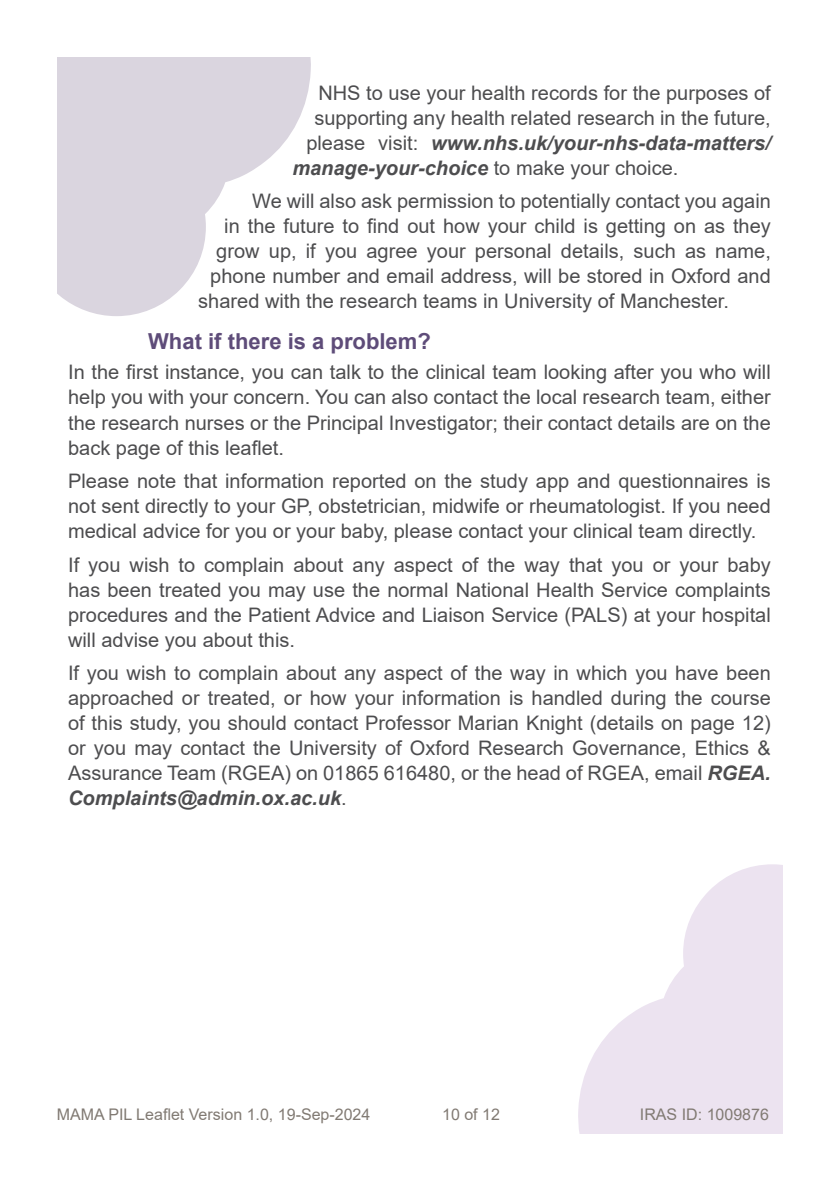
<style>
.page{position:relative;width:840px;height:1191px;background:#fff}
.page>*{position:absolute;margin:0;border:0;box-sizing:border-box;transform-origin:0 0}
.t1{font:700 22px "Arial";color:#5e4c79}
.t2{font:20px/25px "Arial";color:#4d4d4f;text-align:justify}
.t3{font:italic 700 20px "Arial";color:#4d4d4f}
.t4{font:16px "Arial";color:#817a73}
.s1{font-weight:400;font-style:normal}
.s2{font-weight:700;font-style:italic}
</style>
<div class="page">
<svg style="left:57px;top:57px;width:254px;height:259px;fill:#dad5df"></svg>
<svg style="left:578px;top:864px;width:204px;height:270px;fill:#ece3f0"></svg>
<p class="t2" style="left:318px;top:80px;width:454px">NHS to use your health records for the purposes of</p>
<p class="t2" style="left:314px;top:105px;width:457px">supporting any health related research in the future,</p>
<p class="t3" style="left:306px;top:129px;width:466px"><span class="s1">please visit:</span> www.nhs.uk/your-nhs-data-matters/</p>
<p class="t3" style="left:292px;top:154px;width:387px">manage-your-choice <span class="s1">to make your choice.</span></p>
<p class="t2" style="left:252px;top:188px;width:520px">We will also ask permission to potentially contact you again</p>
<p class="t2" style="left:224px;top:213px;width:548px">in the future to find out how your child is getting on as they</p>
<p class="t2" style="left:216px;top:238px;width:556px">grow up, if you agree your personal details, such as name,</p>
<p class="t2" style="left:210px;top:263px;width:561px">phone number and email address, will be stored in Oxford and</p>
<p class="t2" style="left:198px;top:288px;width:532px">shared with the research teams in University of Manchester.</p>
<p class="t1" style="left:148px;top:325px;width:284px">What if there is a problem?</p>
<p class="t2" style="left:68px;top:360px;width:704px">In the first instance, you can talk to the clinical team looking after you who will help you with your concern. You can also contact the local research team, either the research nurses or the Principal Investigator; their contact details are on the back page of this leaflet.</p>
<p class="t2" style="left:68px;top:468px;width:704px">Please note that information reported on the study app and questionnaires is not sent directly to your GP, obstetrician, midwife or rheumatologist. If you need medical advice for you or your baby, please contact your clinical team directly.</p>
<p class="t2" style="left:68px;top:552px;width:704px">If you wish to complain about any aspect of the way that you or your baby has been treated you may use the normal National Health Service complaints procedures and the Patient Advice and Liaison Service (PALS) at your hospital will advise you about this.</p>
<p class="t2" style="left:68px;top:660px;width:704px">If you wish to complain about any aspect of the way in which you have been approached or treated, or how your information is handled during the course of this study, you should contact Professor Marian Knight (details on page 12) or you may contact the University of Oxford Research Governance, Ethics &amp; Assurance Team (RGEA) on 01865 616480, or the head of RGEA, email <span class="s2">RGEA.<br>Complaints@admin.ox.ac.uk</span>.</p>
<p class="t4" style="left:57px;top:1103px;width:315px">MAMA PIL Leaflet Version 1.0, 19-Sep-2024</p>
<p class="t4" style="left:442px;top:1103px;width:59px">10 of 12</p>
<p class="t4" style="left:639px;top:1103px;width:130px">IRAS ID: 1009876</p>
</div>
